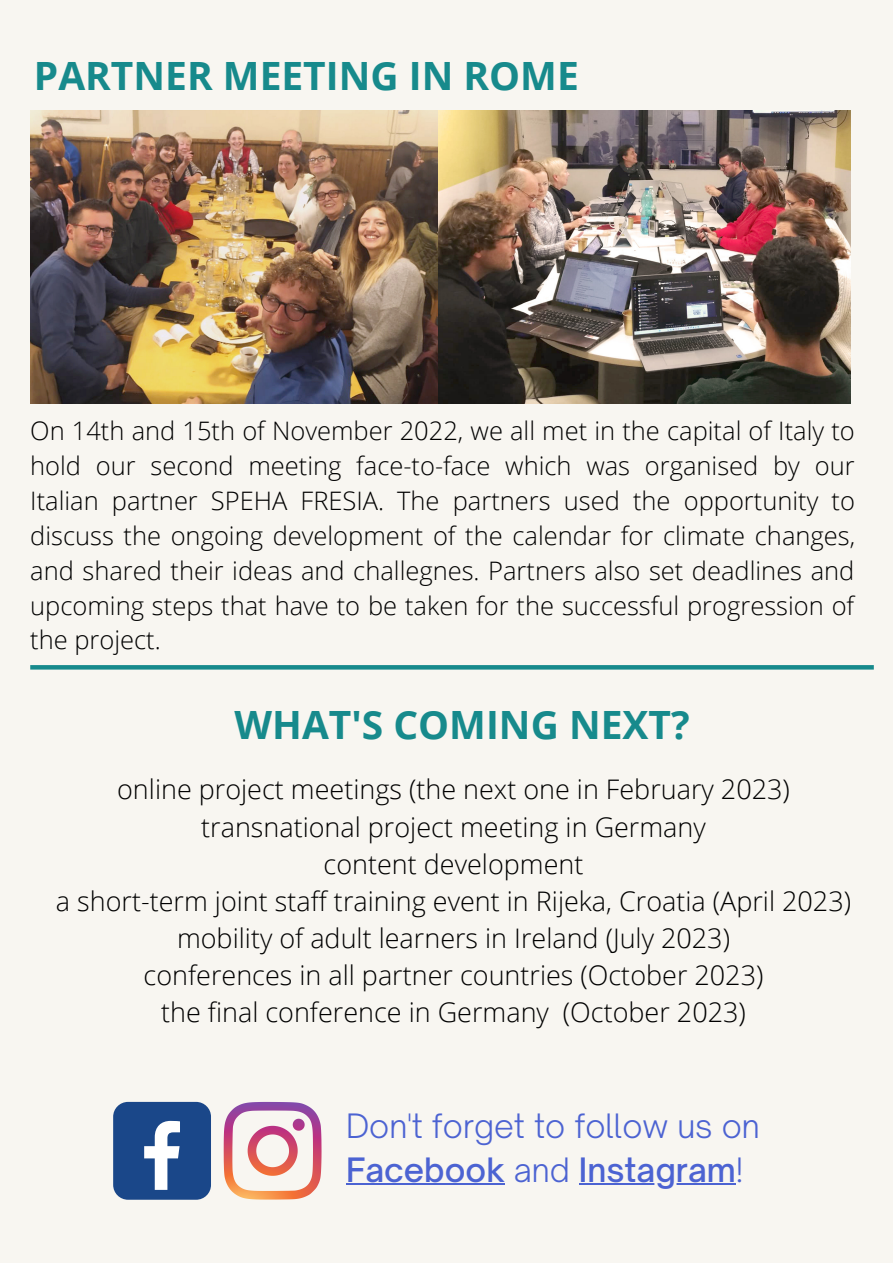
<style>
.page{position:relative;width:893px;height:1264px;background:#fff}
.page>*{position:absolute;margin:0;border:0;box-sizing:border-box;transform-origin:0 0}
.t1{font:700 39px "Open Sans";color:#178a8c}
.t2{font:300 32.1px "Open Sauce One";color:#4c63d2}
.t3{font:500 32.1px "Open Sauce One";color:#4c63d2}
.t4{font:300 27px "Open Sans";color:#000}
.t5{font:300 25.5px/34.8px "Open Sans";color:#000;text-align:justify}
.s1{font-weight:300}
</style>
<div class="page">
<div style="left:0;top:0;width:892px;height:1262px;background:#f8f6f1"></div>
<svg style="left:30px;top:665px;width:843px;height:4px;background:#1c8c8e"></svg>
<img style="left:30px;top:110px;width:820px;height:293px">
<div style="left:113px;top:1101px;width:98px;height:98px;background:#1a4789;border-radius:15px"></div>
<svg style="left:144px;top:1120px;width:36px;height:69px"></svg>
<svg style="left:224px;top:1101px;width:97px;height:98px"></svg>
<hr style="left:346px;top:1183px;width:159px;height:1px;background:#4c63d2">
<hr style="left:578px;top:1183px;width:157px;height:1px;background:#4c63d2">
<p class="t1" style="left:34px;top:48px;width:546px">PARTNER MEETING IN ROME</p>
<p class="t5" style="left:30px;top:413px;width:826px">On 14th and 15th of November 2022, we all met in the capital of Italy to hold our second meeting face-to-face which was organised by our Italian partner SPEHA FRESIA. The partners used the opportunity to discuss the ongoing development of the calendar for climate changes, and shared their ideas and challegnes. Partners also set deadlines and upcoming steps that have to be taken for the successful progression of the project.</p>
<p class="t1" style="left:234px;top:697px;width:456px">WHAT'S COMING NEXT?</p>
<p class="t4" style="left:117px;top:770px;width:674px">online project meetings (the next one in February 2023)</p>
<p class="t4" style="left:201px;top:807px;width:506px">transnational project meeting in Germany</p>
<p class="t4" style="left:323px;top:844px;width:261px">content development</p>
<p class="t4" style="left:56px;top:881px;width:796px">a short-term joint staff training event in Rijeka, Croatia (April 2023)</p>
<p class="t4" style="left:177px;top:919px;width:554px">mobility of adult learners in Ireland (July 2023)</p>
<p class="t4" style="left:144px;top:956px;width:621px">conferences in all partner countries (October 2023)</p>
<p class="t4" style="left:161px;top:993px;width:586px">the final conference in Germany (October 2023)</p>
<p class="t2" style="left:346px;top:1106px;width:415px">Don't forget to follow us on</p>
<p class="t3" style="left:346px;top:1149px;width:399px">Facebook <span class="s1">and</span> Instagram<span class="s1">!</span></p>
</div>
